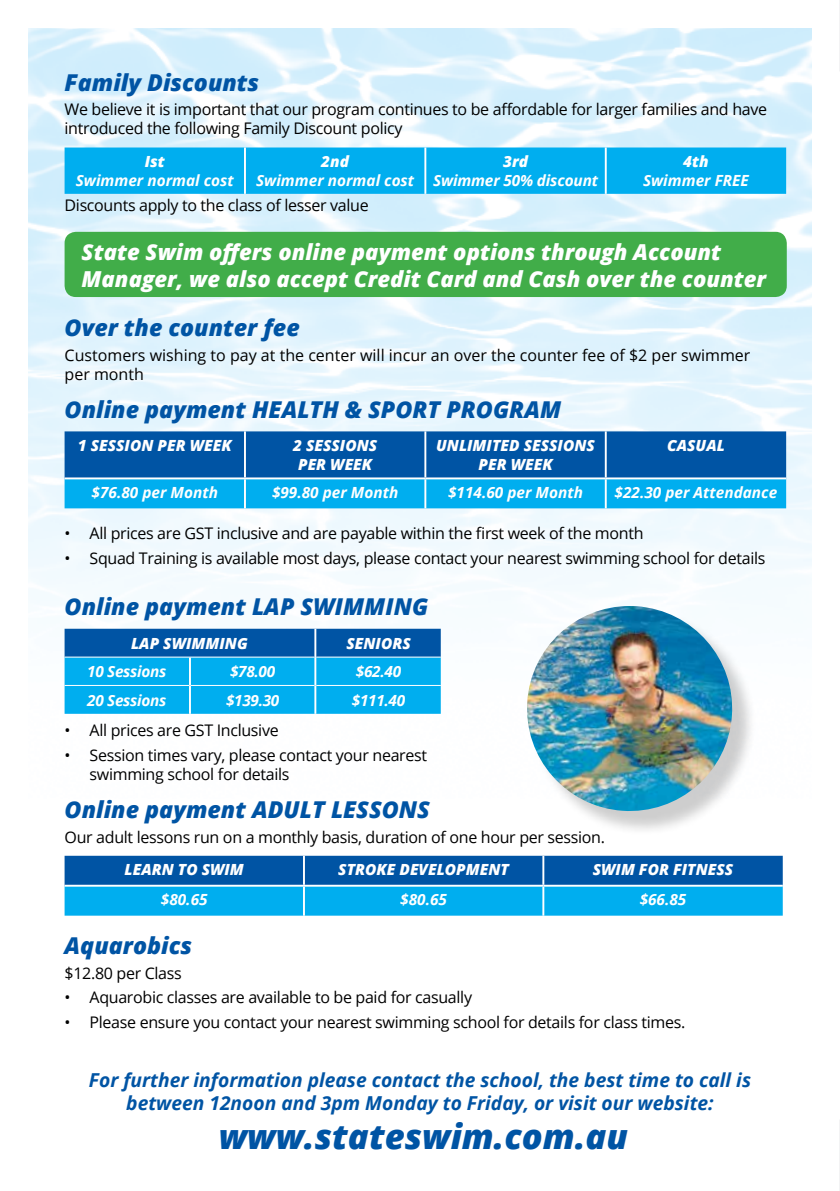
<style>
.page{position:relative;width:840px;height:1191px;background:#fff}
.page>*{position:absolute;margin:0;border:0;box-sizing:border-box;transform-origin:0 0}
.t1{font:italic 800 34.6px "Open Sans";color:#0054a4}
.t2{font:italic 800 23.2px "Open Sans";color:#0054a4}
.t3{font:italic 800 22px/26.8px "Open Sans";color:#fff}
.t4{font:italic 700 19.2px/23px "Open Sans";color:#0054a4;text-align:center}
.t5{font:16px/19.2px "Open Sans";letter-spacing:-.02em;color:#000}
.t6{font:16px/19.2px "Open Sans";color:#000}
.t7{font:italic 700 15.4px "Open Sans";color:#fff}
.t8{font:italic 800 15.4px/19.2px "Open Sans";color:#fff}
.t9{font:italic 700 15.4px "Open Sans";letter-spacing:-.02em;color:#fff}
</style>
<div class="page">
<hr style="left:839px;top:0;width:1px;height:71px;background:#d1d3d4">
<hr style="left:839px;top:1119px;width:1px;height:72px;background:#d1d3d4">
<img style="left:28px;top:28px;width:783px;height:686px">
<div style="left:65px;top:232px;width:721px;height:65px;background:#41ad49;border-radius:11px"></div>
<div style="left:65px;top:147px;width:720px;height:47px;background:#00aeef"></div>
<hr style="left:244px;top:147px;width:2px;height:47px;background:#fff">
<hr style="left:424px;top:147px;width:2px;height:47px;background:#fff">
<hr style="left:604px;top:147px;width:2px;height:47px;background:#fff">
<svg style="left:65px;top:431px;width:720px;height:77px;background:#0378c1"></svg>
<hr style="left:244px;top:431px;width:2px;height:46px;background:#fff">
<hr style="left:424px;top:431px;width:2px;height:46px;background:#fff">
<hr style="left:604px;top:431px;width:2px;height:46px;background:#fff">
<hr style="left:65px;top:477px;width:180px;height:2px;background:#fff">
<hr style="left:245px;top:477px;width:180px;height:2px;background:#fff">
<hr style="left:244px;top:479px;width:2px;height:29px;background:#fff">
<hr style="left:425px;top:477px;width:180px;height:2px;background:#fff">
<hr style="left:424px;top:479px;width:2px;height:29px;background:#fff">
<hr style="left:605px;top:477px;width:180px;height:2px;background:#fff">
<hr style="left:604px;top:479px;width:2px;height:29px;background:#fff">
<svg style="left:65px;top:629px;width:375px;height:85px;background:#0391d6"></svg>
<hr style="left:65px;top:656px;width:125px;height:1px;background:#fff">
<hr style="left:190px;top:656px;width:124px;height:1px;background:#fff">
<hr style="left:316px;top:656px;width:124px;height:1px;background:#fff">
<hr style="left:65px;top:685px;width:124px;height:1px;background:#fff">
<hr style="left:191px;top:685px;width:123px;height:1px;background:#fff">
<hr style="left:316px;top:685px;width:124px;height:1px;background:#fff">
<hr style="left:314px;top:629px;width:2px;height:28px;background:#fff">
<hr style="left:189px;top:657px;width:2px;height:28px;background:#fff">
<hr style="left:314px;top:657px;width:2px;height:28px;background:#fff">
<hr style="left:189px;top:685px;width:2px;height:29px;background:#fff">
<hr style="left:314px;top:685px;width:2px;height:29px;background:#fff">
<svg style="left:65px;top:855px;width:717px;height:60px;background:#0684ca"></svg>
<hr style="left:303px;top:855px;width:2px;height:29px;background:#fff">
<hr style="left:542px;top:855px;width:2px;height:29px;background:#fff">
<hr style="left:65px;top:884px;width:239px;height:2px;background:#fff">
<hr style="left:304px;top:884px;width:239px;height:2px;background:#fff">
<hr style="left:303px;top:886px;width:2px;height:29px;background:#fff">
<hr style="left:543px;top:884px;width:239px;height:2px;background:#fff">
<hr style="left:542px;top:886px;width:2px;height:29px;background:#fff">
<div style="left:530px;top:609px;width:226px;height:226px;background:#000;opacity:.2"></div>
<img style="left:523px;top:606px;width:212px;height:208px">
<h2 class="t2" style="left:65px;top:64px;width:196px">Family Discounts</h2>
<p class="t5" style="left:65px;top:99px;width:703px">We believe it is important that our program continues to be affordable for larger families and have introduced the following Family Discount policy</p>
<p class="t8" style="left:145px;top:151px;width:22px">Ist</p>
<p class="t7" style="left:76px;top:170px;width:159px">Swimmer normal cost</p>
<p class="t8" style="left:321px;top:151px;width:29px">2nd</p>
<p class="t7" style="left:256px;top:170px;width:159px">Swimmer normal cost</p>
<p class="t8" style="left:503px;top:151px;width:26px">3rd</p>
<p class="t7" style="left:433px;top:170px;width:166px">Swimmer 50% discount</p>
<p class="t8" style="left:682px;top:151px;width:27px">4th</p>
<p class="t7" style="left:642px;top:170px;width:107px">Swimmer FREE</p>
<p class="t5" style="left:65px;top:195px;width:305px">Discounts apply to the class of lesser value</p>
<h3 class="t3" style="left:82px;top:237px;width:685px">State Swim offers online payment options through Account<br>Manager, we also accept Credit Card and Cash over the counter</h3>
<h2 class="t2" style="left:65px;top:310px;width:237px">Over the counter fee</h2>
<p class="t6" style="left:65px;top:345px;width:687px">Customers wishing to pay at the center will incur an over the counter fee of $2 per swimmer per month</p>
<h2 class="t2" style="left:65px;top:392px;width:498px">Online payment HEALTH &amp; SPORT PROGRAM</h2>
<p class="t8" style="left:78px;top:435px;width:32px">1 Session</p>
<p class="t8" style="left:157px;top:435px;width:76px">Per Week</p>
<p class="t8" style="left:298px;top:435px;width:76px;text-indent:-5px">2 Sessions<br>Per Week</p>
<p class="t8" style="left:436px;top:435px;width:21px">Unlimited</p>
<p class="t8" style="left:478px;top:435px;width:76px;text-indent:45px">Sessions<br>Per Week</p>
<p class="t8" style="left:666px;top:435px;width:21px">Casual</p>
<p class="t7" style="left:92px;top:481px;width:128px">$76.80 per Month</p>
<p class="t7" style="left:272px;top:481px;width:128px">$99.80 per Month</p>
<p class="t7" style="left:448px;top:481px;width:136px">$114.60 per Month</p>
<p class="t7" style="left:614px;top:481px;width:164px">$22.30 per Attendance</p>
<p class="t5" style="left:65px;top:523px;width:580px">• All prices are GST inclusive and are payable within the first week of the month</p>
<p class="t5" style="left:65px;top:548px;width:702px">• Squad Training is available most days, please contact your nearest swimming school for details</p>
<h2 class="t2" style="left:65px;top:589px;width:365px">Online payment LAP SWIMMING</h2>
<p class="t8" style="left:131px;top:632px;width:53px">Lap Swimming</p>
<p class="t8" style="left:346px;top:632px;width:19px">Seniors</p>
<p class="t9" style="left:87px;top:660px;width:81px">10 Sessions</p>
<p class="t7" style="left:230px;top:660px;width:47px">$78.00</p>
<p class="t7" style="left:356px;top:660px;width:47px">$62.40</p>
<p class="t9" style="left:87px;top:689px;width:81px">20 Sessions</p>
<p class="t7" style="left:226px;top:689px;width:55px">$139.30</p>
<p class="t7" style="left:351px;top:689px;width:55px">$111.40</p>
<p class="t5" style="left:65px;top:720px;width:215px">• All prices are GST Inclusive</p>
<p class="t5" style="left:89px;top:744px;width:339px;text-indent:-25px">• Session times vary, please contact your nearest swimming school for details</p>
<h2 class="t2" style="left:65px;top:792px;width:219px">Online payment Adult</h2>
<h2 class="t2" style="left:331px;top:792px;width:28px">Lessons</h2>
<p class="t5" style="left:65px;top:827px;width:541px">Our adult lessons run on a monthly basis, duration of one hour per session.</p>
<p class="t8" style="left:124px;top:859px;width:121px">LEARN TO SWIM</p>
<p class="t8" style="left:338px;top:859px;width:172px">STROKE DEVELOPMENT</p>
<p class="t8" style="left:592px;top:859px;width:142px">SWIM FOR FITNESS</p>
<p class="t7" style="left:161px;top:888px;width:48px">$80.65</p>
<p class="t7" style="left:400px;top:888px;width:48px">$80.65</p>
<p class="t7" style="left:639px;top:888px;width:48px">$66.85</p>
<h2 class="t2" style="left:65px;top:928px;width:129px">Aquarobics</h2>
<p class="t5" style="left:65px;top:963px;width:119px">$12.80 per Class</p>
<p class="t5" style="left:65px;top:987px;width:409px">• Aquarobic classes are available to be paid for casually</p>
<p class="t5" style="left:65px;top:1012px;width:622px">• Please ensure you contact your nearest swimming school for details for class times.</p>
<p class="t4" style="left:89px;top:1067px;width:663px">For further information please contact the school, the best time to call is between 12noon and 3pm Monday to Friday, or visit our website:</p>
<h1 class="t1" style="left:219px;top:1110px;width:410px">www.stateswim.com.au</h1>
</div>
